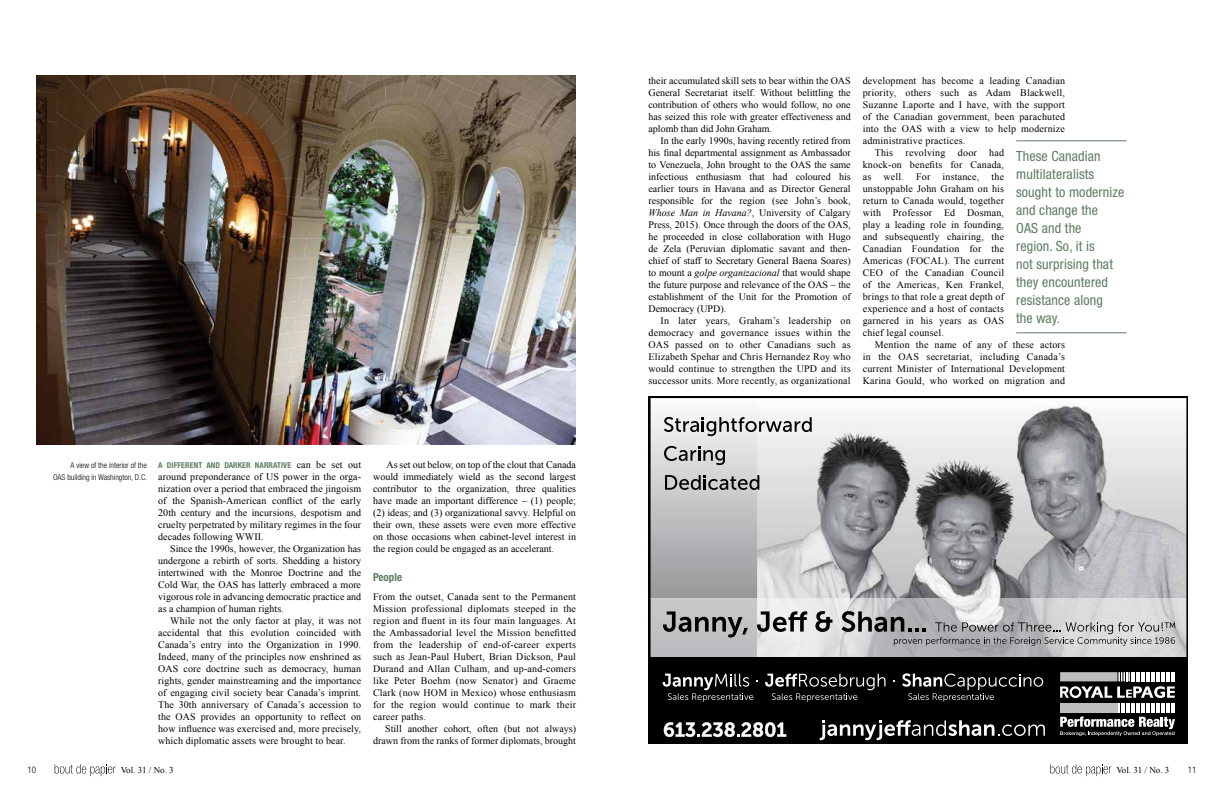
<style>
.page{position:relative;width:1224px;height:792px;background:#fff}
.page>*{position:absolute;margin:0;border:0;box-sizing:border-box;transform-origin:0 0}
.t1{font:condensed 14px "Helvetica Neue";letter-spacing:.01em;color:#5e7c63}
.t2{font:700 condensed 11px "Helvetica Neue";color:#5e7c63}
.t3{font:10px/12px "Times New Roman";letter-spacing:.01em;color:#000;text-align:justify}
.t4{font:9px "Times New Roman";color:#000}
.t5{font:300 condensed 9px "Helvetica Neue";color:#000}
.t6{font:700 condensed 8px "Helvetica Neue";letter-spacing:.01em;color:#5e7c63}
.t7{font:300 condensed 8px "Helvetica Neue";color:#000}
.s1{font-style:italic}
.s2{font-family:"Helvetica Neue";font-stretch:condensed;font-size:14px;color:#5e7c63}
.s3{font-family:"Times New Roman";font-weight:400;font-stretch:normal;font-size:10px;color:#000}
.s4{font-family:"Helvetica Neue";font-weight:300;font-stretch:condensed;font-size:8px}
</style>
<div class="page">
<hr style="left:1016px;top:332px;width:111px;height:1px;background:#5e7c63">
<hr style="left:1016px;top:140px;width:111px;height:1px;background:#5e7c63">
<img style="left:36px;top:75px;width:540px;height:370px">
<svg style="left:55px;top:764px;width:61px;height:12px"></svg>
<svg style="left:648px;top:396px;width:540px;height:348px;background:#7f7f81"></svg>
<svg style="left:842px;top:611px;width:333px;height:35px;background:#adaeb0"></svg>
<svg style="left:648px;top:396px;width:184px;height:264px;background:#b9babb"></svg>
<svg style="left:1050px;top:764px;width:61px;height:12px"></svg>
<p class="t3" style="left:648px;top:75px;width:204px">their accumulated skill sets to bear within the OAS General Secretariat itself. Without belittling the contribution of others who would follow, no one has seized this role with greater effectiveness and aplomb than did John Graham.</p>
<p class="t3" style="left:648px;top:135px;width:204px;text-indent:12px">In the early 1990s, having recently retired from his final departmental assignment as Ambassador to Venezuela, John brought to the OAS the same infectious enthusiasm that had coloured his earlier tours in Havana and as Director General responsible for the region (see John’s book, <span class="s1">Whose Man in Havana?</span>, University of Calgary Press, 2015). Once through the doors of the OAS, he proceeded in close collaboration with Hugo de Zela (Peruvian diplomatic savant and then&shy;chief of staff to Secretary General Baena Soares) to mount a <span class="s1">golpe organizacional</span> that would shape the future purpose and relevance of the OAS – the establishment of the Unit for the Promotion of Democracy (UPD).</p>
<p class="t3" style="left:648px;top:315px;width:204px;text-indent:12px">In later years, Graham’s leadership on democracy and governance issues within the OAS passed on to other Canadians such as Elizabeth Spehar and Chris Hernandez Roy who would continue to strengthen the UPD and its successor units. More recently, as organizational</p>
<p class="t3" style="left:863px;top:75px;width:204px">development has become a leading Canadian priority, others such as Adam Blackwell,</p>
<p class="t3" style="left:863px;top:99px;width:204px">Suzanne Laporte and I have, with the support</p>
<p class="t3" style="left:863px;top:111px;width:204px">of the Canadian government, been parachuted into the OAS with a view to help modernize administrative practices.</p>
<p class="t3" style="left:875px;top:147px;width:131px">This revolving door had</p>
<p class="t1" style="left:1016px;top:148px;width:86px">These Canadian</p>
<p class="t3" style="left:863px;top:159px;width:143px">knock-on benefits for Canada,</p>
<p class="t3" style="left:863px;top:171px;width:233px">as well. For instance, the <span class="s2">multilateralists </span>unstoppable John Graham on his</p>
<p class="t1" style="left:1016px;top:184px;width:110px">sought to modernize</p>
<p class="t3" style="left:863px;top:195px;width:237px;text-align:left">return to Canada would, together<br>with Professor Ed Dosman, <span class="s2">and change the </span>play a leading role in founding,</p>
<p class="t1" style="left:1016px;top:220px;width:67px">OAS and the</p>
<p class="t3" style="left:863px;top:231px;width:143px">and subsequently chairing, the</p>
<p class="t3" style="left:863px;top:243px;width:234px">Canadian Foundation for the <span class="s2">region. So, it is</span></p>
<p class="t3" style="left:863px;top:255px;width:143px">Americas (FOCAL). The current</p>
<p class="t1" style="left:1016px;top:256px;width:98px">not surprising that</p>
<p class="t3" style="left:863px;top:267px;width:247px;text-align:left">CEO of the Canadian Council<br>of the Americas, Ken Frankel, <span class="s2">they encountered </span>brings to that role a great depth of</p>
<p class="t1" style="left:1016px;top:292px;width:88px">resistance along</p>
<p class="t3" style="left:863px;top:303px;width:199px;text-align:left">experience and a host of contacts<br>garnered in his years as OAS <span class="s2">the way. </span>chief legal counsel.</p>
<p class="t3" style="left:863px;top:339px;width:204px;text-indent:12px">Mention the name of any of these actors in the OAS secretariat, including Canada’s current Minister of International Development Karina Gould, who worked on migration and</p>
<p class="t7" style="left:71px;top:461px;width:78px">A view of the interior of the</p>
<p class="t6" style="left:158px;top:460px;width:204px">A DIFFERENT AND DARKER NARRATIVE <span class="s3">can be set out</span></p>
<p class="t3" style="left:53px;top:471px;width:309px"><span class="s4">OAS building in Washington, D.C.</span> around preponderance of US power in the orga-</p>
<p class="t3" style="left:158px;top:483px;width:204px">nization over a period that embraced the jingoism</p>
<p class="t3" style="left:158px;top:495px;width:204px">of the Spanish-American conflict of the early</p>
<p class="t3" style="left:158px;top:507px;width:204px">20th century and the incursions, despotism and cruelty perpetrated by military regimes in the four decades following WWII.</p>
<p class="t3" style="left:170px;top:543px;width:192px">Since the 1990s, however, the Organization has</p>
<p class="t3" style="left:158px;top:555px;width:204px">undergone a rebirth of sorts. Shedding a history intertwined with the Monroe Doctrine and the Cold War, the OAS has latterly embraced a more vigorous role in advancing democratic practice and as a champion of human rights.</p>
<p class="t3" style="left:158px;top:614px;width:204px;text-align:right">While not the only factor at play, it was not accidental that this evolution coincided with</p>
<p class="t3" style="left:158px;top:639px;width:204px">Canada’s entry into the Organization in 1990.</p>
<p class="t3" style="left:158px;top:651px;width:204px">Indeed, many of the principles now enshrined as OAS core doctrine such as democracy, human rights, gender mainstreaming and the importance of engaging civil society bear Canada’s imprint.<br>The 30th anniversary of Canada’s accession to</p>
<p class="t3" style="left:158px;top:711px;width:204px">the OAS provides an opportunity to reflect on how influence was exercised and, more precisely,</p>
<p class="t3" style="left:158px;top:735px;width:189px">which diplomatic assets were brought to bear.</p>
<p class="t4" style="left:121px;top:764px;width:54px">Vol. 31 / No. 3</p>
<p class="t3" style="left:373px;top:459px;width:204px;text-indent:13px">As set out below, on top of the clout that Canada would immediately wield as the second largest contributor to the organization, three qualities have made an important difference – (1) people;</p>
<p class="t3" style="left:373px;top:507px;width:204px">(2) ideas; and (3) organizational savvy. Helpful on their own, these assets were even more effective</p>
<p class="t3" style="left:373px;top:531px;width:204px">on those occasions when cabinet-level interest in</p>
<p class="t3" style="left:373px;top:543px;width:183px">the region could be engaged as an accelerant.</p>
<h4 class="t2" style="left:373px;top:570px;width:31px">People</h4>
<p class="t3" style="left:373px;top:591px;width:204px">From the outset, Canada sent to the Permanent<br>Mission professional diplomats steeped in the</p>
<p class="t3" style="left:373px;top:615px;width:204px">region and fluent in its four main languages. At the Ambassadorial level the Mission benefitted from the leadership of end-of-career experts such as Jean-Paul Hubert, Brian Dickson, Paul Durand and Allan Culham, and up-and-comers</p>
<p class="t3" style="left:373px;top:675px;width:204px">like Peter Boehm (now Senator) and Graeme Clark (now HOM in Mexico) whose enthusiasm for the region would continue to mark their career paths.</p>
<p class="t3" style="left:373px;top:722px;width:204px;text-align:right">Still another cohort, often (but not always) drawn from the ranks of former diplomats, brought</p>
<p class="t5" style="left:27px;top:765px;width:10px">10</p>
<p class="t4" style="left:1116px;top:764px;width:54px">Vol. 31 / No. 3</p>
<p class="t5" style="left:1188px;top:765px;width:10px">11</p>
</div>
